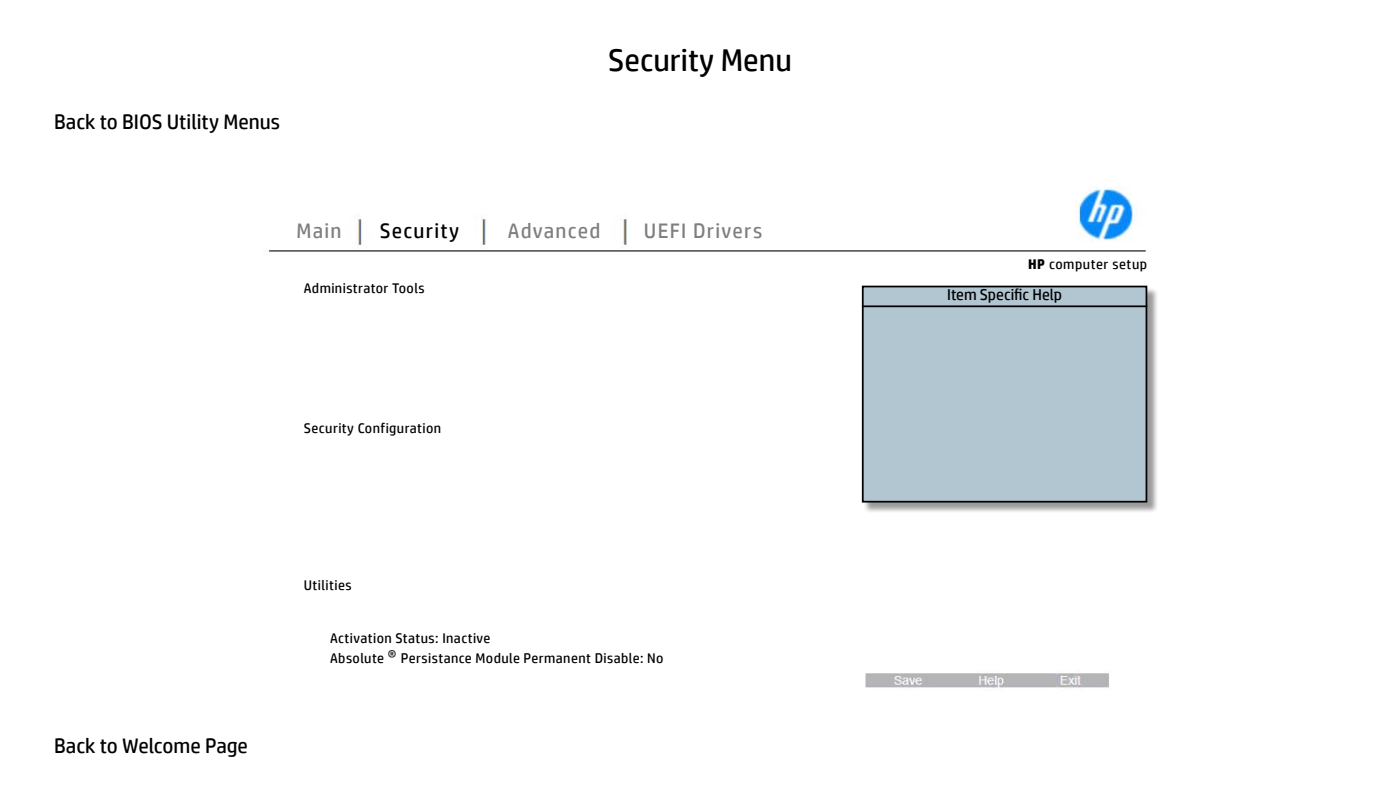
<style>
.page{position:relative;width:1400px;height:788px;background:#fff}
.page>*{position:absolute;margin:0;border:0;box-sizing:border-box;transform-origin:0 0}
.t1{font:31.5px "HP Simplified";color:#000}
.t2{font:21px "HP Simplified";color:#000}
.t3{font:21px "HP Simplified";letter-spacing:.06em;color:#817f7e}
.t4{font:21px "HP Simplified";letter-spacing:.06em;color:#000}
.t5{font:15.75px "HP Simplified";color:#000}
.t6{font:14px/20.4px "HP Simplified";letter-spacing:.03em;color:#000}
.s1{font-size:17.5px}
.s2{font-weight:700}
</style>
<div class="page">
<img style="left:269px;top:186px;width:879px;height:502px">
<div style="left:863px;top:287px;width:295px;height:226px;background:#000;opacity:.4"></div>
<div style="left:863px;top:286px;width:283px;height:215px;background:#b1c6d1"></div>
<div style="left:862px;top:285px;width:285px;height:217px;border:2px solid #000"></div>
<hr style="left:862px;top:305px;width:285px;height:2px;background:#000">
<h2 class="t2" style="left:54px;top:108px;width:227px">Back to BIOS Utility Menus</h2>
<h1 class="t1" style="left:608px;top:40px;width:185px">Security Menu</h1>
<h2 class="t3" style="left:297px;top:217px;width:47px">Main</h2>
<h2 class="t4" style="left:380px;top:217px;width:81px">Security</h2>
<h2 class="t3" style="left:508px;top:217px;width:94px">Advanced</h2>
<h2 class="t3" style="left:644px;top:217px;width:120px">UEFI Drivers</h2>
<p class="t6" style="left:304px;top:277px;width:122px">Administrator Tools</p>
<p class="t6" style="left:304px;top:417px;width:139px">Security Configuration</p>
<h2 class="t2" style="left:54px;top:731px;width:195px">Back to Welcome Page</h2>
<p class="t6" style="left:304px;top:575px;width:49px">Utilities</p>
<p class="t6" style="left:330px;top:627px;width:335px">Activation Status: Inactive<br>Absolute <span class="s1">®</span> Persistance Module Permanent Disable: No</p>
<p class="t6" style="left:1028px;top:253px;width:121px"><span class="s2">HP</span> computer setup</p>
<p class="t5" style="left:947px;top:284px;width:116px">Item Specific Help</p>
</div>
